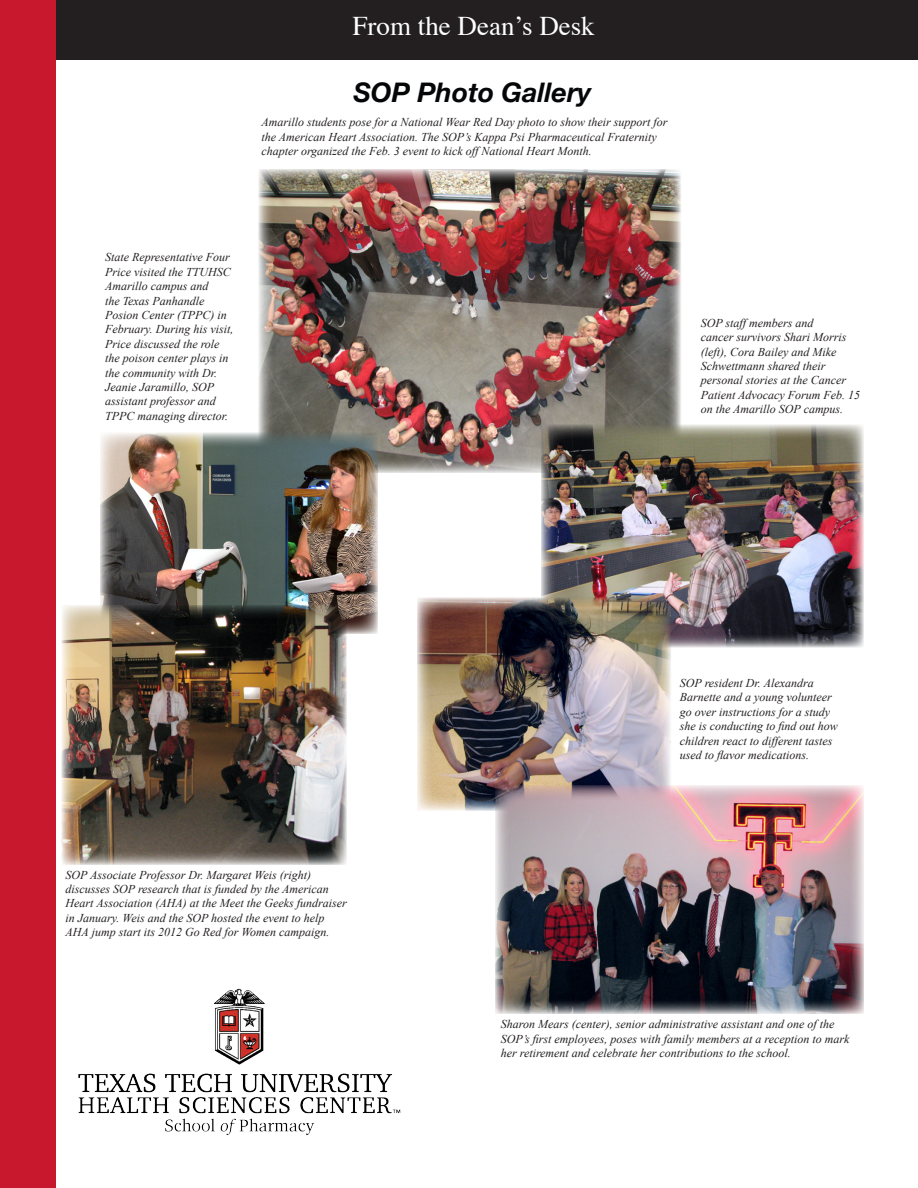
<style>
.page{position:relative;width:918px;height:1188px;background:#fff}
.page>*{position:absolute;margin:0;border:0;box-sizing:border-box;transform-origin:0 0}
.t1{font:27px "Times";color:#fff}
.t2{font:italic 700 27px "Helvetica Neue";color:#050608}
.t3{font:italic 12px/14.4px "Times New Roman";color:#231f20}
</style>
<div class="page">
<div style="left:22px;top:0;width:896px;height:60px;background:#231f20"></div>
<div style="left:0;top:0;width:55px;height:1188px;background:#c8182d"></div>
<img style="left:78px;top:988px;width:323px;height:147px">
<img style="left:259px;top:169px;width:422px;height:304px">
<img style="left:100px;top:433px;width:278px;height:201px">
<img style="left:62px;top:605px;width:285px;height:260px">
<img style="left:541px;top:425px;width:323px;height:222px">
<img style="left:417px;top:598px;width:254px;height:212px">
<img style="left:495px;top:785px;width:369px;height:228px">
<p class="t1" style="left:353px;top:0;width:244px">From the Dean’s Desk</p>
<p class="t2" style="left:353px;top:76px;width:240px">SOP Photo Gallery</p>
<p class="t3" style="left:261px;top:115px;width:408px">Amarillo students pose for a National Wear Red Day photo to show their support for the American Heart Association. The SOP’s Kappa Psi Pharmaceutical Fraternity chapter organized the Feb. 3 event to kick off National Heart Month.</p>
<p class="t3" style="left:105px;top:250px;width:130px">State Representative Four<br>Price visited the TTUHSC<br>Amarillo campus and<br>the Texas Panhandle<br>Posion Center (TPPC) in<br>February. During his visit,<br>Price discussed the role the poison center plays in the community with Dr.<br>Jeanie Jaramillo, SOP assistant professor and<br>TPPC managing director.</p>
<p class="t3" style="left:701px;top:315px;width:161px">SOP staff members and<br>cancer survivors Shari Morris (left), Cora Bailey and Mike<br>Schwettmann shared their personal stories at the Cancer<br>Patient Advocacy Forum Feb. 15 on the Amarillo SOP campus.</p>
<p class="t3" style="left:66px;top:867px;width:283px">SOP Associate Professor Dr. Margaret Weis (right) discusses SOP research that is funded by the American Heart Association (AHA) at the Meet the Geeks fundraiser in January. Weis and the SOP hosted the event to help AHA jump start its 2012 Go Red for Women campaign.</p>
<p class="t3" style="left:680px;top:676px;width:160px">SOP resident Dr. Alexandra<br>Barnette and a young volunteer go over instructions for a study she is conducting to find out how children react to different tastes used to flavor medications.</p>
<p class="t3" style="left:501px;top:1017px;width:350px">Sharon Mears (center), senior administrative assistant and one of the<br>SOP’s first employees, poses with family members at a reception to mark her retirement and celebrate her contributions to the school.</p>
</div>
